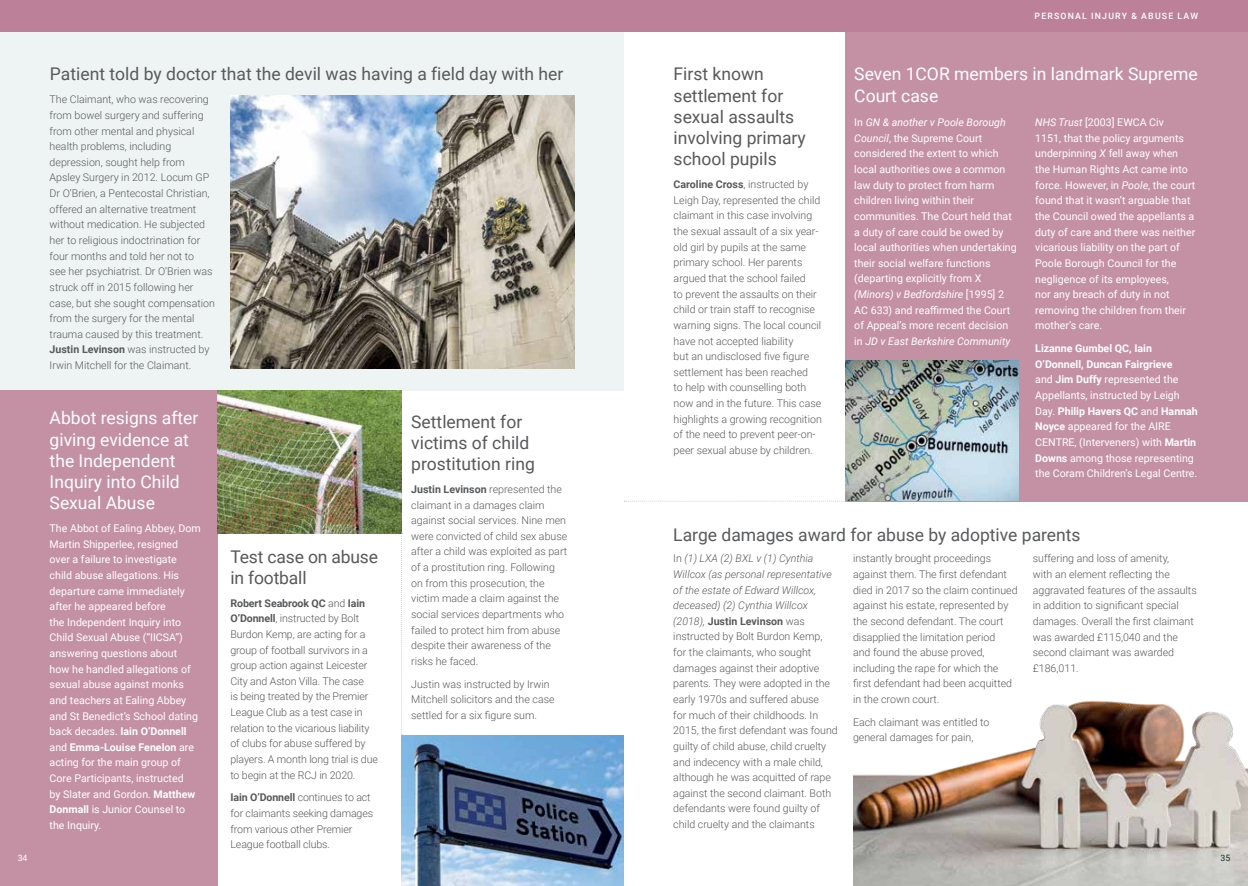
<style>
.page{position:relative;width:1248px;height:886px;background:#fff}
.page>*{position:absolute;margin:0;border:0;box-sizing:border-box;transform-origin:0 0}
.t1{font:17.5px/21.2px "Roboto";color:#58595b}
.t2{font:17.5px/21.2px "Roboto";color:#fff}
.t3{font:300 10.62px/15.6px "Roboto";color:#58595b}
.t4{font:10.62px/15.6px "Roboto";color:#fff}
.t5{font:500 8.75px "Roboto";letter-spacing:.135em;color:#fff}
.t6{font:8.75px "Roboto";color:#fff}
.t7{font:8.75px "Roboto";color:#0f351e}
.s1{font-weight:700}
.s2{font-style:italic}
</style>
<div class="page">
<div style="left:845px;top:32px;width:402px;height:469px;background:#c491a4"></div>
<div style="left:0;top:32px;width:624px;height:358px;background:#eef4f3"></div>
<img style="left:230px;top:95px;width:344px;height:274px">
<div style="left:0;top:0;width:1247px;height:32px;background:#bc8199"></div>
<div style="left:0;top:390px;width:217px;height:496px;background:#c491a4"></div>
<img style="left:217px;top:390px;width:184px;height:143px">
<svg style="left:401px;top:533px;width:1px;height:202px"></svg>
<svg style="left:624px;top:501px;width:221px;height:1px"></svg>
<img style="left:845px;top:361px;width:173px;height:140px">
<img style="left:853px;top:700px;width:394px;height:186px">
<img style="left:401px;top:735px;width:223px;height:151px">
<p class="t6" style="left:18px;top:852px;width:11px">34</p>
<h1 class="t1" style="left:50px;top:63px;width:515px">Patient told by doctor that the devil was having a field day with her</h1>
<p class="t3" style="left:50px;top:91px;width:167px">The Claimant, who was recovering from bowel surgery and suffering from other mental and physical health problems, including depression, sought help from<br>Apsley Surgery in 2012. Locum GP<br>Dr O’Brien, a Pentecostal Christian, offered an alternative treatment without medication. He subjected her to religious indoctrination for four months and told her not to<br>see her psychiatrist. Dr O’Brien was struck off in 2015 following her case, but she sought compensation from the surgery for the mental trauma caused by this treatment.<br><span class="s1">Justin Levinson</span> was instructed by<br>Irwin Mitchell for the Claimant.</p>
<h1 class="t2" style="left:50px;top:407px;width:150px">Abbot resigns after giving evidence at the Independent<br>Inquiry into Child<br>Sexual Abuse</h1>
<p class="t4" style="left:50px;top:520px;width:153px">The Abbot of Ealing Abbey, Dom<br>Martin Shipperlee, resigned over a failure to investigate child abuse allegations. His departure came immediately after he appeared before<br>the Independent Inquiry into<br>Child Sexual Abuse (“IICSA”) answering questions about<br>how he handled allegations of sexual abuse against monks and teachers at Ealing Abbey and St Benedict’s School dating back decades. <span class="s1">Iain O’Donnell </span>and <span class="s1">Emma-Louise Fenelon</span> are acting for the main group of<br>Core Participants, instructed<br>by Slater and Gordon. <span class="s1">Matthew<br>Donmall</span> is Junior Counsel to the Inquiry.</p>
<h1 class="t1" style="left:230px;top:545px;width:149px">Test case on abuse in football</h1>
<p class="t3" style="left:230px;top:595px;width:149px"><span class="s1">Robert Seabrook QC</span> and <span class="s1">Iain<br>O’Donnell</span>, instructed by Bolt<br>Burdon Kemp, are acting for a group of football survivors in a group action against Leicester<br>City and Aston Villa. The case<br>is being treated by the Premier<br>League Club as a test case in relation to the vicarious liability of clubs for abuse suffered by players. A month long trial is due to begin at the RCJ in 2020.</p>
<p class="t3" style="left:230px;top:789px;width:144px"><span class="s1">Iain O’Donnell</span> continues to act for claimants seeking damages from various other Premier<br>League football clubs.</p>
<h1 class="t1" style="left:411px;top:410px;width:125px">Settlement for victims of child prostitution ring</h1>
<p class="t3" style="left:411px;top:481px;width:157px"><span class="s1">Justin Levinson</span> represented the claimant in a damages claim against social services. Nine men were convicted of child sex abuse after a child was exploited as part of a prostitution ring. Following on from this prosecution, the victim made a claim against the social services departments who failed to protect him from abuse despite their awareness of the risks he faced.</p>
<p class="t3" style="left:411px;top:675px;width:145px">Justin was instructed by Irwin<br>Mitchell solicitors and the case settled for a six figure sum.</p>
<h1 class="t1" style="left:673px;top:63px;width:134px">First known settlement for sexual assaults involving primary school pupils</h1>
<p class="t3" style="left:673px;top:176px;width:150px"><span class="s1">Caroline Cross</span>, instructed by<br>Leigh Day, represented the child claimant in this case involving the sexual assault of a six year&shy;old girl by pupils at the same primary school. Her parents argued that the school failed<br>to prevent the assaults on their child or train staff to recognise warning signs. The local council have not accepted liability<br>but an undisclosed five figure settlement has been reached<br>to help with counselling both now and in the future. This case highlights a growing recognition of the need to prevent peer-on&shy;peer sexual abuse by children.</p>
<p class="t5" style="left:1034px;top:10px;width:165px">PERSONAL INJURY &amp; ABUSE LAW</p>
<h1 class="t2" style="left:854px;top:63px;width:345px">Seven 1COR members in landmark Supreme<br>Court case</h1>
<p class="t4" style="left:854px;top:114px;width:164px">In <span class="s2">GN &amp; another v Poole Borough<br>Council</span>, the Supreme Court considered the extent to which local authorities owe a common law duty to protect from harm children living within their communities. The Court held that a duty of care could be owed by local authorities when undertaking their social welfare functions (departing explicitly from X <span class="s2">(Minors) v Bedfordshire</span> [1995] 2<br>AC 633) and reaffirmed the Court of Appeal’s more recent decision in <span class="s2">JD v East Berkshire Community</span></p>
<p class="t4" style="left:1035px;top:114px;width:161px"><span class="s2">NHS Trust</span> [2003] EWCA Civ<br>1151, that the policy arguments underpinning <span class="s2">X</span> fell away when the Human Rights Act came into force. However, in <span class="s2">Poole</span>, the court found that it wasn’t arguable that the Council owed the appellants a duty of care and there was neither vicarious liability on the part of<br>Poole Borough Council for the negligence of its employees,<br>nor any breach of duty in not removing the children from their mother’s care.</p>
<p class="t4" style="left:1035px;top:340px;width:164px"><span class="s1">Lizanne Gumbel QC, Iain<br>O’Donnell, Duncan Fairgrieve<br></span>and <span class="s1">Jim Duffy</span> represented the<br>Appellants, instructed by Leigh<br>Day. <span class="s1">Philip Havers QC</span> and <span class="s1">Hannah<br>Noyce</span> appeared for the AIRE<br>CENTRE, (Interveners) with <span class="s1">Martin<br>Downs</span> among those representing the Coram Children’s Legal Centre.</p>
<h1 class="t1" style="left:673px;top:523px;width:409px">Large damages award for abuse by adoptive parents</h1>
<p class="t3" style="left:673px;top:550px;width:166px">In <span class="s2">(1) LXA (2) BXL v (1) Cynthia<br>Willcox (as personal representative of the estate of Edward Willcox, deceased) (2) Cynthia Willcox (2018),</span> <span class="s1">Justin Levinson</span> was instructed by Bolt Burdon Kemp, for the claimants, who sought damages against their adoptive parents. They were adopted in the early 1970s and suffered abuse<br>for much of their childhoods. In<br>2015, the first defendant was found guilty of child abuse, child cruelty and indecency with a male child, although he was acquitted of rape against the second claimant. Both defendants were found guilty of child cruelty and the claimants</p>
<p class="t3" style="left:853px;top:550px;width:166px">instantly brought proceedings against them. The first defendant died in 2017 so the claim continued against his estate, represented by the second defendant. The court disapplied the limitation period<br>and found the abuse proved, including the rape for which the first defendant had been acquitted in the crown court.</p>
<p class="t3" style="left:853px;top:714px;width:138px">Each claimant was entitled to general damages for pain,</p>
<p class="t3" style="left:1032px;top:550px;width:165px">suffering and loss of amenity,<br>with an element reflecting the aggravated features of the assaults in addition to significant special damages. Overall the first claimant was awarded £115,040 and the second claimant was awarded £186,011.</p>
<p class="t7" style="left:1220px;top:852px;width:11px">35</p>
</div>
